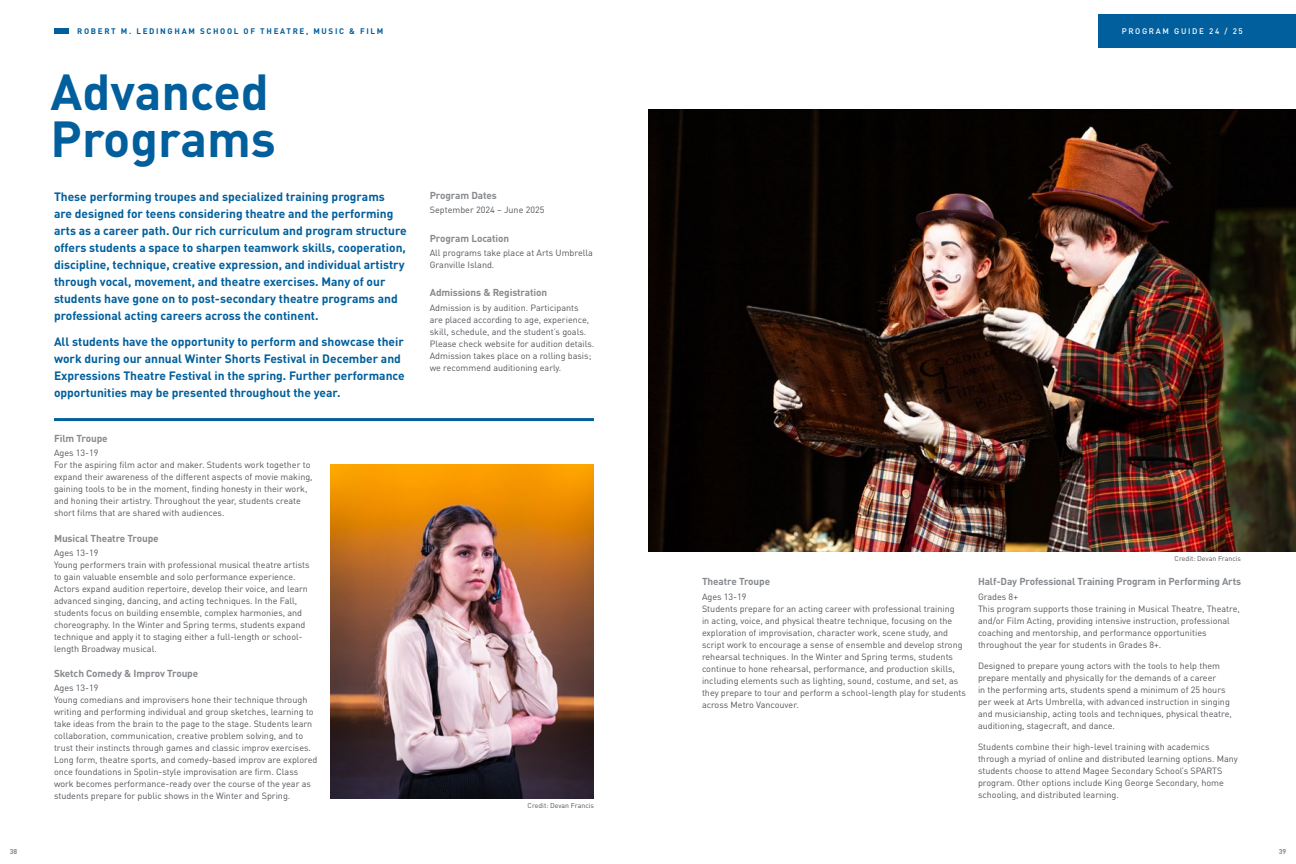
<style>
.page{position:relative;width:1296px;height:864px;background:#fff}
.page>*{position:absolute;margin:0;border:0;box-sizing:border-box;transform-origin:0 0}
.t1{font:700 50px/46.6px "DINOT";color:#005f9c}
.t2{font:700 12px/17px "DINOT";color:#005f9c}
.t3{font:700 10px "DINOT";letter-spacing:-.01em;color:#878a8e}
.t4{font:9px/12px "DINOT";color:#535459}
.t5{font:700 8px "DINOT";letter-spacing:.21em;color:#005f9c}
.t6{font:500 8px "DINOT";letter-spacing:.21em;color:#fff}
.t7{font:7px "DINOT";color:#535459}
.t8{font:700 7px "DINOT";color:#878a8e}
</style>
<div class="page">
<img style="left:648px;top:110px;width:648px;height:442px">
<img style="left:330px;top:464px;width:264px;height:334px">
<hr style="left:54px;top:418px;width:540px;height:3px;background:#005f9c">
<div style="left:54px;top:28px;width:15px;height:6px;background:#005f9c"></div>
<div style="left:1099px;top:14px;width:197px;height:33px;background:#005f9c"></div>
<p class="t8" style="left:10px;top:847px;width:9px">38</p>
<p class="t5" style="left:77px;top:25px;width:308px">ROBERT M. LEDINGHAM SCHOOL OF THEATRE, MUSIC &amp; FILM</p>
<h1 class="t1" style="left:51px;top:67px;width:227px">Advanced<br>Programs</h1>
<p class="t2" style="left:54px;top:188px;width:354px">These performing troupes and specialized training programs<br>are designed for teens considering theatre and the performing arts as a career path. Our rich curriculum and program structure offers students a space to sharpen teamwork skills, cooperation, discipline, technique, creative expression, and individual artistry through vocal, movement, and theatre exercises. Many of our students have gone on to post-secondary theatre programs and professional acting careers across the continent.</p>
<p class="t2" style="left:54px;top:333px;width:352px">All students have the opportunity to perform and showcase their work during our annual Winter Shorts Festival in December and Expressions Theatre Festival in the spring. Further performance opportunities may be presented throughout the year.</p>
<p class="t3" style="left:54px;top:432px;width:55px">Film Troupe</p>
<p class="t4" style="left:54px;top:447px;width:260px">Ages 13-19<br>For the aspiring film actor and maker. Students work together to expand their awareness of the different aspects of movie making, gaining tools to be in the moment, finding honesty in their work, and honing their artistry. Throughout the year, students create short films that are shared with audiences.</p>
<p class="t3" style="left:54px;top:531px;width:106px">Musical Theatre Troupe</p>
<p class="t4" style="left:54px;top:546px;width:257px">Ages 13-19<br>Young performers train with professional musical theatre artists to gain valuable ensemble and solo performance experience.<br>Actors expand audition repertoire, develop their voice, and learn advanced singing, dancing, and acting techniques. In the Fall, students focus on building ensemble, complex harmonies, and choreography. In the Winter and Spring terms, students expand technique and apply it to staging either a full-length or school&shy;length Broadway musical.</p>
<p class="t3" style="left:54px;top:667px;width:146px">Sketch Comedy &amp; Improv Troupe</p>
<p class="t4" style="left:54px;top:682px;width:265px">Ages 13-19<br>Young comedians and improvisers hone their technique through writing and performing individual and group sketches, learning to take ideas from the brain to the page to the stage. Students learn collaboration, communication, creative problem solving, and to trust their instincts through games and classic improv exercises.<br>Long form, theatre sports, and comedy-based improv are explored once foundations in Spolin-style improvisation are firm. Class work becomes performance-ready over the course of the year as students prepare for public shows in the Winter and Spring.</p>
<p class="t3" style="left:430px;top:189px;width:69px">Program Dates</p>
<p class="t4" style="left:430px;top:204px;width:116px">September 2024 – June 2025</p>
<p class="t3" style="left:430px;top:232px;width:81px">Program Location</p>
<p class="t4" style="left:430px;top:247px;width:165px">All programs take place at Arts Umbrella<br>Granville Island.</p>
<p class="t3" style="left:430px;top:286px;width:119px">Admissions &amp; Registration</p>
<p class="t4" style="left:430px;top:301px;width:166px">Admission is by audition. Participants<br>are placed according to age, experience, skill, schedule, and the student’s goals.<br>Please check website for audition details.<br>Admission takes place on a rolling basis; we recommend auditioning early.</p>
<p class="t7" style="left:528px;top:801px;width:68px">Credit: Devan Francis</p>
<p class="t6" style="left:1122px;top:26px;width:123px">PROGRAM GUIDE 24 / 25</p>
<p class="t3" style="left:702px;top:575px;width:70px">Theatre Troupe</p>
<p class="t4" style="left:702px;top:590px;width:265px">Ages 13-19<br>Students prepare for an acting career with professional training<br>in acting, voice, and physical theatre technique, focusing on the exploration of improvisation, character work, scene study, and script work to encourage a sense of ensemble and develop strong rehearsal techniques. In the Winter and Spring terms, students continue to hone rehearsal, performance, and production skills, including elements such as lighting, sound, costume, and set, as they prepare to tour and perform a school-length play for students across Metro Vancouver.</p>
<p class="t7" style="left:1175px;top:554px;width:68px">Credit: Devan Francis</p>
<p class="t3" style="left:978px;top:575px;width:265px">Half-Day Professional Training Program in Performing Arts</p>
<p class="t4" style="left:978px;top:590px;width:263px">Grades 8+<br>This program supports those training in Musical Theatre, Theatre, and/or Film Acting, providing intensive instruction, professional coaching and mentorship, and performance opportunities throughout the year for students in Grades 8+.</p>
<p class="t4" style="left:978px;top:659px;width:255px">Designed to prepare young actors with the tools to help them prepare mentally and physically for the demands of a career<br>in the performing arts, students spend a minimum of 25 hours per week at Arts Umbrella, with advanced instruction in singing and musicianship, acting tools and techniques, physical theatre, auditioning, stagecraft, and dance.</p>
<p class="t4" style="left:978px;top:740px;width:261px">Students combine their high-level training with academics through a myriad of online and distributed learning options. Many students choose to attend Magee Secondary School’s SPARTS program. Other options include King George Secondary, home schooling, and distributed learning.</p>
<p class="t8" style="left:1279px;top:847px;width:9px">39</p>
</div>
